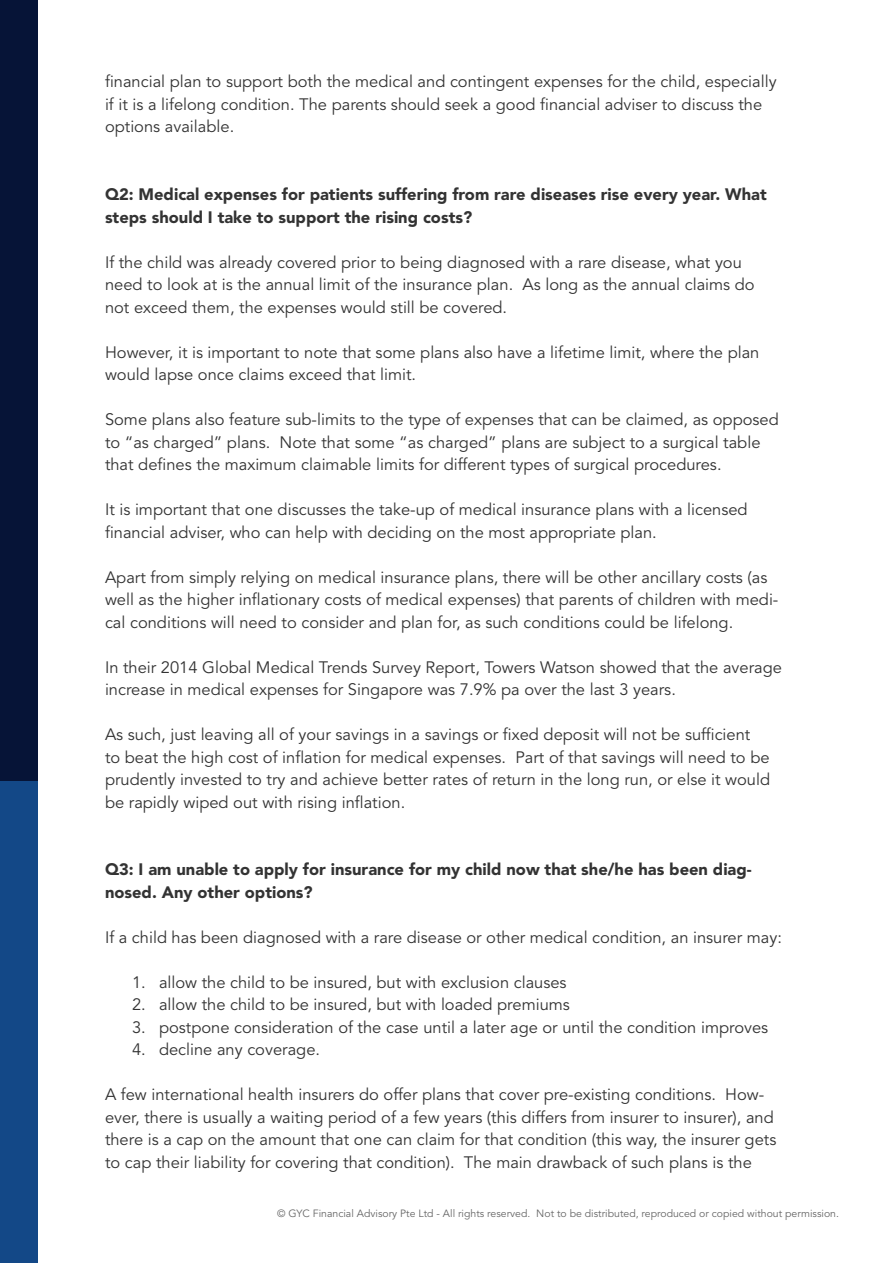
<style>
.page{position:relative;width:893px;height:1263px;background:#fff}
.page>*{position:absolute;margin:0;border:0;box-sizing:border-box;transform-origin:0 0}
.t1{font:16.5px/22.5px "Avenir LT Std";color:#333}
.t2{font:900 16.5px/22.5px "Avenir LT Std";color:#333}
.t3{font:10.5px "Avenir LT Std";color:#666}
</style>
<div class="page">
<div style="left:0;top:780px;width:38px;height:483px;background:#134887"></div>
<div style="left:0;top:0;width:37px;height:780px;background:#061437"></div>
<p class="t1" style="left:105px;top:71px;width:673px">financial plan to support both the medical and contingent expenses for the child, especially if it is a lifelong condition. The parents should seek a good financial adviser to discuss the options available.</p>
<p class="t2" style="left:105px;top:183px;width:663px">Q2: Medical expenses for patients suffering from rare diseases rise every year. What steps should I take to support the rising costs?</p>
<p class="t1" style="left:105px;top:251px;width:651px">If the child was already covered prior to being diagnosed with a rare disease, what you need to look at is the annual limit of the insurance plan. As long as the annual claims do not exceed them, the expenses would still be covered.</p>
<p class="t1" style="left:105px;top:341px;width:656px">However, it is important to note that some plans also have a lifetime limit, where the plan would lapse once claims exceed that limit.</p>
<p class="t1" style="left:105px;top:409px;width:675px">Some plans also feature sub-limits to the type of expenses that can be claimed, as opposed to “as charged” plans. Note that some “as charged” plans are subject to a surgical table that defines the maximum claimable limits for different types of surgical procedures.</p>
<p class="t1" style="left:105px;top:499px;width:644px">It is important that one discusses the take-up of medical insurance plans with a licensed financial adviser, who can help with deciding on the most appropriate plan.</p>
<p class="t1" style="left:105px;top:566px;width:675px">Apart from simply relying on medical insurance plans, there will be other ancillary costs (as well as the higher inflationary costs of medical expenses) that parents of children with medi&shy;cal conditions will need to consider and plan for, as such conditions could be lifelong.</p>
<p class="t1" style="left:105px;top:656px;width:678px">In their 2014 Global Medical Trends Survey Report, Towers Watson showed that the average increase in medical expenses for Singapore was 7.9% pa over the last 3 years.</p>
<p class="t1" style="left:105px;top:724px;width:667px">As such, just leaving all of your savings in a savings or fixed deposit will not be sufficient<br>to beat the high cost of inflation for medical expenses. Part of that savings will need to be prudently invested to try and achieve better rates of return in the long run, or else it would be rapidly wiped out with rising inflation.</p>
<p class="t2" style="left:105px;top:858px;width:648px">Q3: I am unable to apply for insurance for my child now that she/he has been diag&shy;nosed. Any other options?</p>
<p class="t1" style="left:105px;top:926px;width:678px">If a child has been diagnosed with a rare disease or other medical condition, an insurer may:</p>
<p class="t1" style="left:132px;top:971px;width:436px">1. allow the child to be insured, but with exclusion clauses</p>
<p class="t1" style="left:132px;top:994px;width:439px">2. allow the child to be insured, but with loaded premiums</p>
<p class="t1" style="left:132px;top:1016px;width:638px">3. postpone consideration of the case until a later age or until the condition improves</p>
<p class="t1" style="left:132px;top:1039px;width:190px">4. decline any coverage.</p>
<p class="t1" style="left:105px;top:1084px;width:673px">A few international health insurers do offer plans that cover pre-existing conditions. How&shy;ever, there is usually a waiting period of a few years (this differs from insurer to insurer), and there is a cap on the amount that one can claim for that condition (this way, the insurer gets to cap their liability for covering that condition). The main drawback of such plans is the</p>
<p class="t3" style="left:277px;top:1207px;width:563px">© GYC Financial Advisory Pte Ltd - All rights reserved. Not to be distributed, reproduced or copied without permission.</p>
</div>
